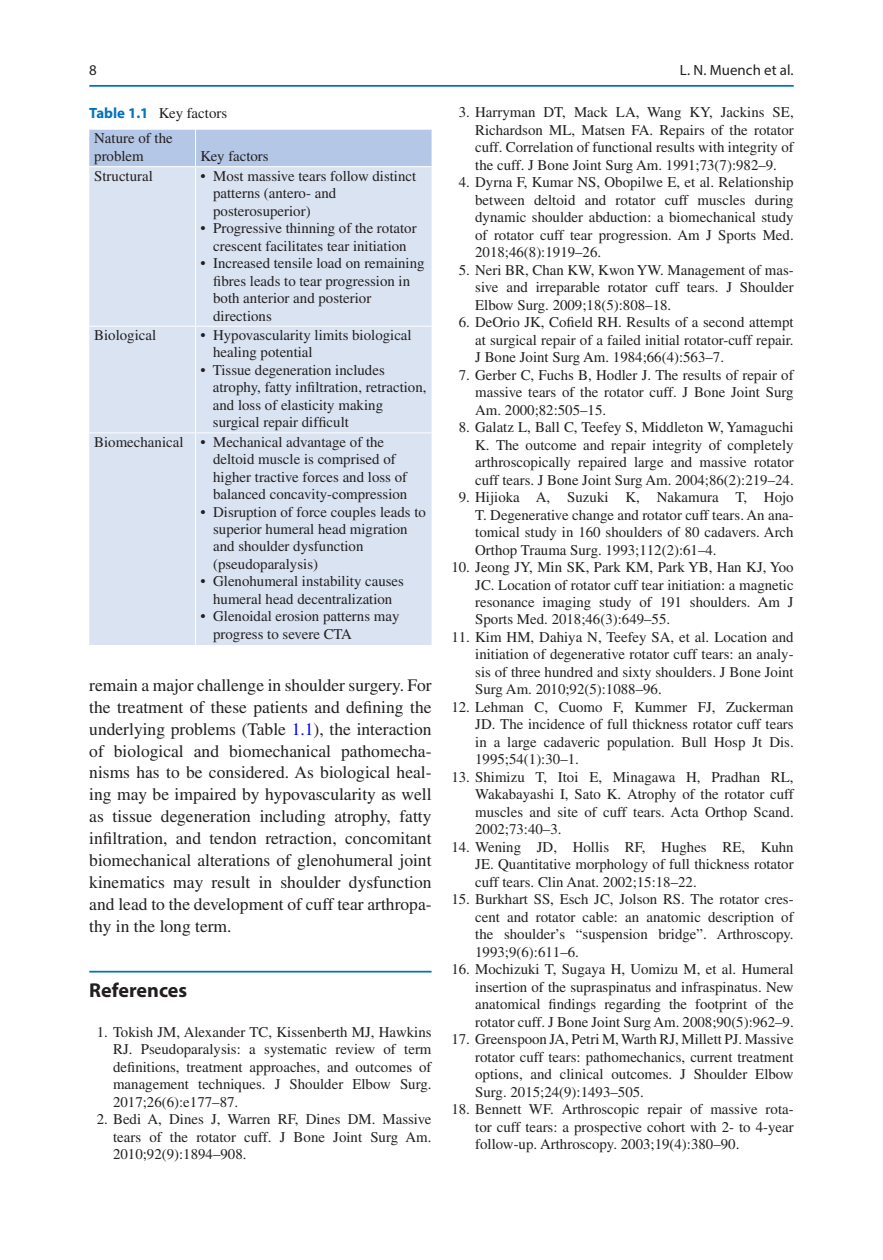
<style>
.page{position:relative;width:883px;height:1260px;background:#fff}
.page>*{position:absolute;margin:0;border:0;box-sizing:border-box;transform-origin:0 0}
.t1{font:700 20.12px "Yvqdcs Myriad Pro";color:#231f20}
.t2{font:17.5px/21.9px "Vxnsvh Times LT Std";color:#231f20;text-align:justify}
.t3{font:14.88px/17.5px "Vxnsvh Times LT Std";color:#231f20;text-align:justify}
.t4{font:14.88px "Prjlrk Myriad Pro";letter-spacing:.01em;color:#231f20}
.t5{font:14.88px "Kgvymp Myriad Pro";color:#231f20}
.s1{font-family:"Yvqdcs Myriad Pro";font-weight:700;color:#0073bc}
.s2{color:#00f}
</style>
<div class="page">
<hr style="left:89px;top:971px;width:343px;height:2px;background:#0073bc">
<div style="left:89px;top:130px;width:343px;height:36px;background:#b5c7e6"></div>
<div style="left:89px;top:167px;width:343px;height:478px;background:#d9e3f2"></div>
<hr style="left:195px;top:130px;width:1px;height:36px;background:#fff">
<hr style="left:195px;top:167px;width:1px;height:159px;background:#fff">
<hr style="left:89px;top:326px;width:107px;height:1px;background:#fff">
<hr style="left:196px;top:326px;width:236px;height:1px;background:#fff">
<hr style="left:195px;top:327px;width:1px;height:105px;background:#fff">
<hr style="left:196px;top:432px;width:236px;height:1px;background:#fff">
<hr style="left:89px;top:432px;width:107px;height:1px;background:#fff">
<hr style="left:195px;top:433px;width:1px;height:212px;background:#fff">
<hr style="left:89px;top:85px;width:705px;height:2px;background:#0073bc">
<p class="t5" style="left:89px;top:61px;width:9px">8</p>
<p class="t3" style="left:94px;top:100px;width:134px;line-height:25.6px;text-indent:-5px"><span class="s1">Table 1.1</span> Key factors<br>Nature of the</p>
<p class="t3" style="left:94px;top:147px;width:51px">problem</p>
<p class="t3" style="left:201px;top:147px;width:70px">Key factors</p>
<p class="t3" style="left:94px;top:167px;width:60px">Structural</p>
<p class="t3" style="left:213px;top:167px;width:205px;text-align:left;text-indent:-13px">• Most massive tears follow distinct patterns (antero- and posterosuperior)</p>
<p class="t3" style="left:201px;top:219px;width:218px;text-align:center">• Progressive thinning of the rotator crescent facilitates tear initiation</p>
<p class="t3" style="left:213px;top:254px;width:213px;text-align:left;text-indent:-13px">• Increased tensile load on remaining fibres leads to tear progression in both anterior and posterior directions</p>
<p class="t3" style="left:94px;top:326px;width:63px">Biological</p>
<p class="t3" style="left:213px;top:326px;width:200px;text-indent:-13px">• Hypovascularity limits biological healing potential</p>
<p class="t3" style="left:213px;top:361px;width:215px;text-align:left;text-indent:-12px">• Tissue degeneration includes atrophy, fatty infiltration, retraction, and loss of elasticity making surgical repair difficult</p>
<p class="t3" style="left:213px;top:433px;width:196px;text-align:left;text-indent:-119px">Biomechanical • Mechanical advantage of the deltoid muscle is comprised of higher tractive forces and loss of balanced concavity-compression</p>
<p class="t3" style="left:213px;top:503px;width:214px;text-align:left;text-indent:-13px">• Disruption of force couples leads to superior humeral head migration and shoulder dysfunction (pseudoparalysis)</p>
<p class="t3" style="left:201px;top:573px;width:205px;text-align:center">• Glenohumeral instability causes humeral head decentralization</p>
<p class="t3" style="left:213px;top:608px;width:188px;text-indent:-13px">• Glenoidal erosion patterns may progress to severe CTA</p>
<p class="t2" style="left:89px;top:674px;width:344px">remain a major challenge in shoulder surgery. For the treatment of these patients and defining the underlying problems (Table <span class="s2">1.1</span>), the interaction of biological and biomechanical pathomecha&shy;nisms has to be considered. As biological heal&shy;ing may be impaired by hypovascularity as well as tissue degeneration including atrophy, fatty infiltration, and tendon retraction, concomitant biomechanical alterations of glenohumeral joint kinematics may result in shoulder dysfunction and lead to the development of cuff tear arthropa&shy;thy in the long term.</p>
<h1 class="t1" style="left:89px;top:977px;width:99px">References</h1>
<p class="t3" style="left:113px;top:1023px;width:320px;text-indent:-16px">1. Tokish JM, Alexander TC, Kissenberth MJ, Hawkins RJ. Pseudoparalysis: a systematic review of term definitions, treatment approaches, and outcomes of management techniques. J Shoulder Elbow Surg.<br>2017;26(6):e177–87.</p>
<p class="t3" style="left:113px;top:1110px;width:320px;text-indent:-16px">2. Bedi A, Dines J, Warren RF, Dines DM. Massive tears of the rotator cuff. J Bone Joint Surg Am.<br>2010;92(9):1894–908.</p>
<p class="t4" style="left:680px;top:61px;width:115px">L. N. Muench et al.</p>
<p class="t3" style="left:475px;top:103px;width:320px;text-indent:-16px">3. Harryman DT, Mack LA, Wang KY, Jackins SE, Richardson ML, Matsen FA. Repairs of the rotator cuff. Correlation of functional results with integrity of the cuff. J Bone Joint Surg Am. 1991;73(7):982–9.</p>
<p class="t3" style="left:475px;top:173px;width:320px;text-indent:-16px">4. Dyrna F, Kumar NS, Obopilwe E, et al. Relationship between deltoid and rotator cuff muscles during dynamic shoulder abduction: a biomechanical study of rotator cuff tear progression. Am J Sports Med.<br>2018;46(8):1919–26.</p>
<p class="t3" style="left:475px;top:261px;width:320px;text-indent:-16px">5. Neri BR, Chan KW, Kwon YW. Management of mas&shy;sive and irreparable rotator cuff tears. J Shoulder Elbow Surg. 2009;18(5):808–18.</p>
<p class="t3" style="left:475px;top:313px;width:320px;text-indent:-16px">6. DeOrio JK, Cofield RH. Results of a second attempt at surgical repair of a failed initial rotator-cuff repair.<br>J Bone Joint Surg Am. 1984;66(4):563–7.</p>
<p class="t3" style="left:475px;top:366px;width:320px;text-indent:-16px">7. Gerber C, Fuchs B, Hodler J. The results of repair of massive tears of the rotator cuff. J Bone Joint Surg Am. 2000;82:505–15.</p>
<p class="t3" style="left:475px;top:418px;width:320px;text-indent:-16px">8. Galatz L, Ball C, Teefey S, Middleton W, Yamaguchi K. The outcome and repair integrity of completely arthroscopically repaired large and massive rotator cuff tears. J Bone Joint Surg Am. 2004;86(2):219–24.</p>
<p class="t3" style="left:475px;top:488px;width:320px;text-indent:-16px">9. Hijioka A, Suzuki K, Nakamura T, Hojo T. Degenerative change and rotator cuff tears. An ana&shy;tomical study in 160 shoulders of 80 cadavers. Arch Orthop Trauma Surg. 1993;112(2):61–4.</p>
<p class="t3" style="left:475px;top:558px;width:320px;text-indent:-24px">10. Jeong JY, Min SK, Park KM, Park YB, Han KJ, Yoo JC. Location of rotator cuff tear initiation: a magnetic resonance imaging study of 191 shoulders. Am J Sports Med. 2018;46(3):649–55.</p>
<p class="t3" style="left:475px;top:628px;width:320px;text-indent:-24px">11. Kim HM, Dahiya N, Teefey SA, et al. Location and initiation of degenerative rotator cuff tears: an analy&shy;sis of three hundred and sixty shoulders. J Bone Joint Surg Am. 2010;92(5):1088–96.</p>
<p class="t3" style="left:475px;top:698px;width:320px;text-indent:-24px">12. Lehman C, Cuomo F, Kummer FJ, Zuckerman JD. The incidence of full thickness rotator cuff tears in a large cadaveric population. Bull Hosp Jt Dis.<br>1995;54(1):30–1.</p>
<p class="t3" style="left:475px;top:768px;width:320px;text-indent:-24px">13. Shimizu T, Itoi E, Minagawa H, Pradhan RL, Wakabayashi I, Sato K. Atrophy of the rotator cuff muscles and site of cuff tears. Acta Orthop Scand.<br>2002;73:40–3.</p>
<p class="t3" style="left:475px;top:838px;width:320px;text-indent:-24px">14. Wening JD, Hollis RF, Hughes RE, Kuhn JE. Quantitative morphology of full thickness rotator cuff tears. Clin Anat. 2002;15:18–22.</p>
<p class="t3" style="left:475px;top:891px;width:320px;text-indent:-24px">15. Burkhart SS, Esch JC, Jolson RS. The rotator cres&shy;cent and rotator cable: an anatomic description of the shoulder’s “suspension bridge”. Arthroscopy.<br>1993;9(6):611–6.</p>
<p class="t3" style="left:475px;top:961px;width:320px;text-indent:-24px">16. Mochizuki T, Sugaya H, Uomizu M, et al. Humeral insertion of the supraspinatus and infraspinatus. New anatomical findings regarding the footprint of the rotator cuff. J Bone Joint Surg Am. 2008;90(5):962–9.</p>
<p class="t3" style="left:475px;top:1031px;width:320px;text-indent:-24px">17. Greenspoon JA, Petri M, Warth RJ, Millett PJ. Massive rotator cuff tears: pathomechanics, current treatment options, and clinical outcomes. J Shoulder Elbow Surg. 2015;24(9):1493–505.</p>
<p class="t3" style="left:475px;top:1100px;width:320px;text-indent:-24px">18. Bennett WF. Arthroscopic repair of massive rota&shy;tor cuff tears: a prospective cohort with 2- to 4-year follow-up. Arthroscopy. 2003;19(4):380–90.</p>
</div>
